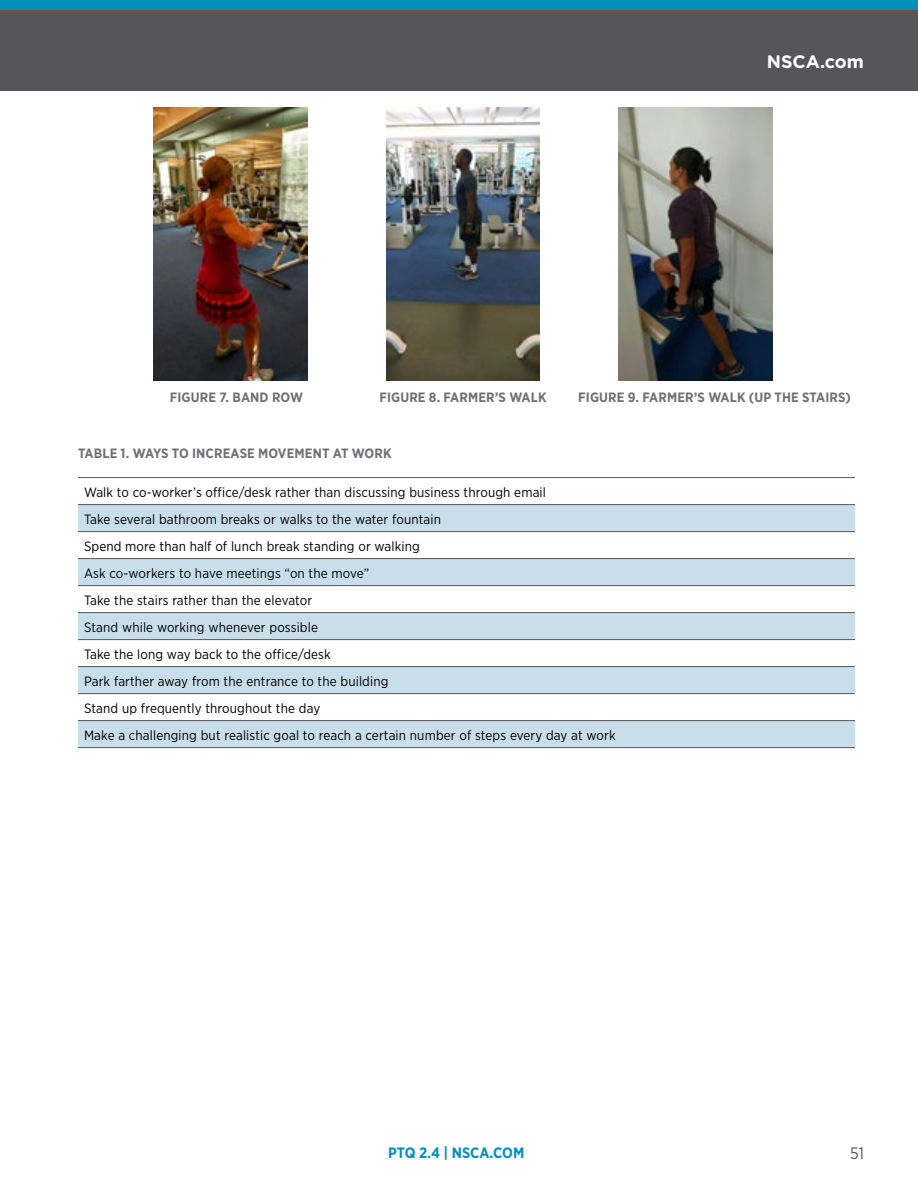
<style>
.page{position:relative;width:918px;height:1188px;background:#fff}
.page>*{position:absolute;margin:0;border:0;box-sizing:border-box;transform-origin:0 0}
.t1{font:700 18px "Gotham";color:#fff}
.t2{font:16.5px "Gotham Narrow";color:#56565a}
.t3{font:700 15px "Gotham Narrow";color:#0090ba}
.t4{font:13.5px/27px "Gotham Narrow";letter-spacing:.01em;color:#000}
.t5{font:700 13.5px "Gotham Narrow";letter-spacing:.01em;color:#717073}
</style>
<div class="page">
<div style="left:0;top:0;width:918px;height:17px;background:#0090ba"></div>
<div style="left:0;top:10px;width:918px;height:81px;background:#56565a"></div>
<img style="left:154px;top:108px;width:153px;height:272px">
<img style="left:619px;top:108px;width:153px;height:272px">
<img style="left:387px;top:108px;width:153px;height:272px">
<svg style="left:78px;top:505px;width:777px;height:242px;fill:#c8dfeb"></svg>
<hr style="left:78px;top:477px;width:777px;height:1px;background:#56565a">
<hr style="left:78px;top:504px;width:777px;height:1px;background:#56565a">
<hr style="left:78px;top:531px;width:777px;height:1px;background:#56565a">
<hr style="left:78px;top:558px;width:777px;height:1px;background:#56565a">
<hr style="left:78px;top:585px;width:777px;height:1px;background:#56565a">
<hr style="left:78px;top:612px;width:777px;height:1px;background:#56565a">
<hr style="left:78px;top:639px;width:777px;height:1px;background:#56565a">
<hr style="left:78px;top:666px;width:777px;height:1px;background:#56565a">
<hr style="left:78px;top:693px;width:777px;height:1px;background:#56565a">
<hr style="left:78px;top:720px;width:777px;height:1px;background:#56565a">
<hr style="left:78px;top:747px;width:777px;height:1px;background:#56565a">
<h1 class="t1" style="left:767px;top:50px;width:99px">NSCA.com</h1>
<p class="t5" style="left:170px;top:388px;width:135px">FIGURE 7. BAND ROW</p>
<p class="t5" style="left:379px;top:388px;width:169px">FIGURE 8. FARMER’S WALK</p>
<p class="t5" style="left:578px;top:388px;width:274px">FIGURE 9. FARMER’S WALK (UP THE STAIRS)</p>
<p class="t5" style="left:78px;top:444px;width:315px">TABLE 1. WAYS TO INCREASE MOVEMENT AT WORK</p>
<p class="t4" style="left:84px;top:478px;width:533px">Walk to co-worker’s office/desk rather than discussing business through email<br>Take several bathroom breaks or walks to the water fountain<br>Spend more than half of lunch break standing or walking<br>Ask co-workers to have meetings “on the move”<br>Take the stairs rather than the elevator<br>Stand while working whenever possible<br>Take the long way back to the office/desk<br>Park farther away from the entrance to the building<br>Stand up frequently throughout the day<br>Make a challenging but realistic goal to reach a certain number of steps every day at work</p>
<p class="t3" style="left:388px;top:1143px;width:138px">PTQ 2.4 | NSCA.COM</p>
<p class="t2" style="left:850px;top:1143px;width:15px">51</p>
</div>
